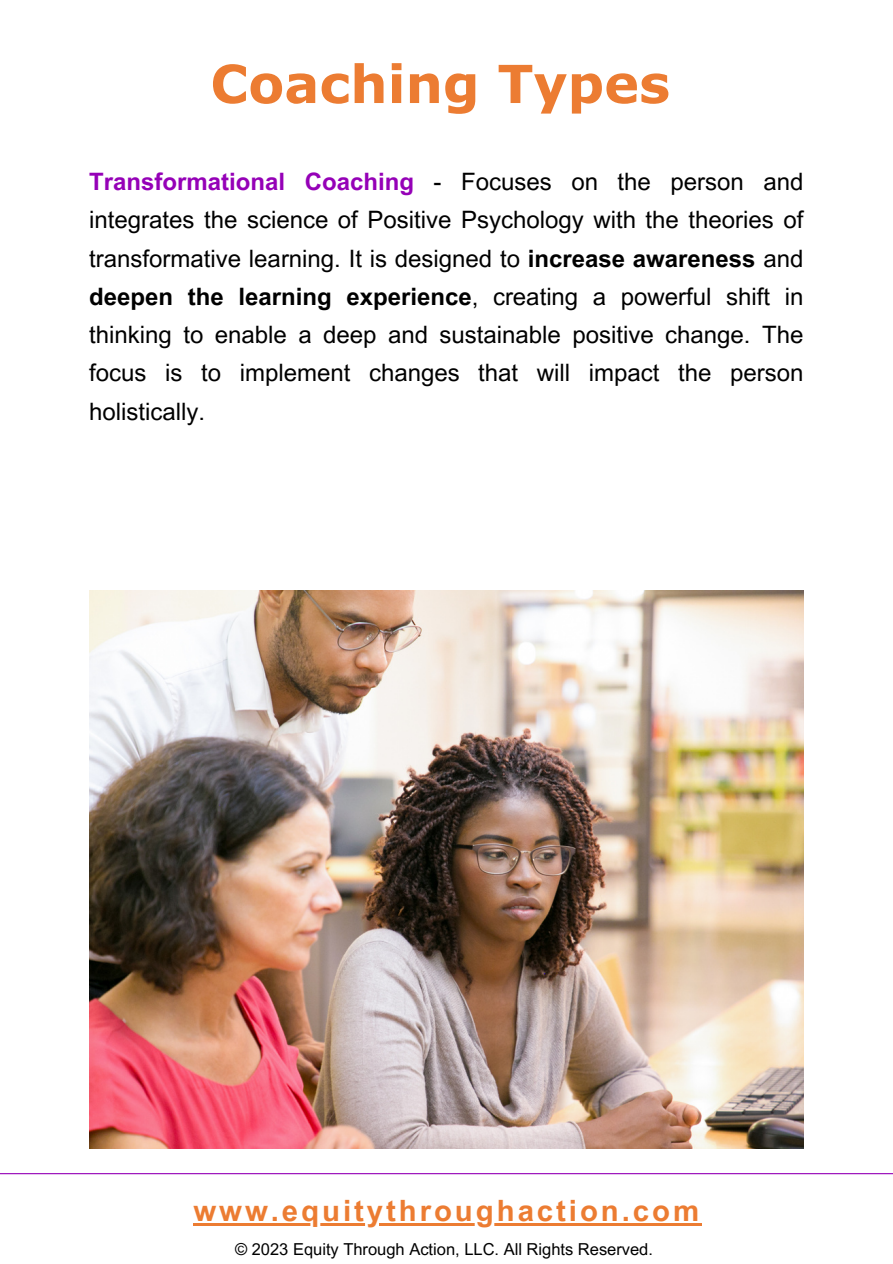
<style>
.page{position:relative;width:893px;height:1264px;background:#fff}
.page>*{position:absolute;margin:0;border:0;box-sizing:border-box;transform-origin:0 0}
.t1{font:700 52.5px "Verdana Pro";color:#ec7c32}
.t2{font:700 29.4px "Arial MT Pro";letter-spacing:.1em;color:#ec7c32}
.t3{font:24px/38.2px "Arial MT Pro";color:#000;text-align:justify}
.t4{font:16.5px "Arial MT Pro";color:#000}
.s1{font-weight:700;color:#9501b7}
.s2{font-weight:700}
</style>
<div class="page">
<hr style="left:0;top:1173px;width:892px;height:1px;background:#9501b7">
<img style="left:89px;top:590px;width:714px;height:558px">
<hr style="left:193px;top:1223px;width:509px;height:2px;background:#ec7c32">
<p class="t1" style="left:210px;top:50px;width:461px">Coaching Types</p>
<p class="t3" style="left:89px;top:166px;width:715px"><span class="s1">Transformational Coaching</span> - Focuses on the person and integrates the science of Positive Psychology with the theories of transformative learning. It is designed to <span class="s2">increase awareness</span> and <span class="s2">deepen the learning experience</span>, creating a powerful shift in thinking to enable a deep and sustainable positive change. The focus is to implement changes that will impact the person holistically.</p>
<p class="t2" style="left:193px;top:1199px;width:507px">www.equitythroughaction.com</p>
<p class="t4" style="left:235px;top:1242px;width:419px">© 2023 Equity Through Action, LLC. All Rights Reserved.</p>
</div>
